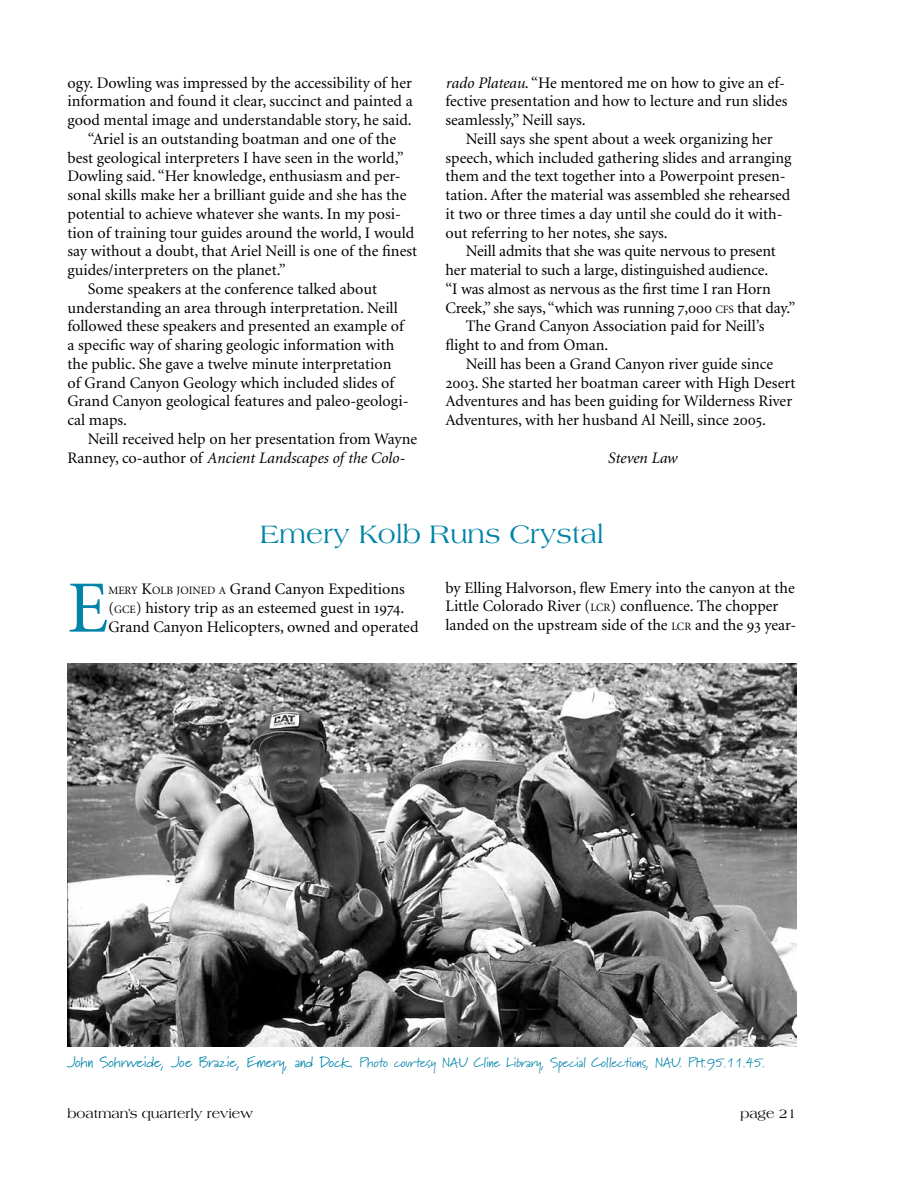
<style>
.page{position:relative;width:918px;height:1188px;background:#fff}
.page>*{position:absolute;margin:0;border:0;box-sizing:border-box;transform-origin:0 0}
.t1{font:73.8px "Minion";color:#0084a9}
.t2{font:27px "Americana";color:#0084a9}
.t3{font:16.05px/18.8px "Minion";color:#000}
.t4{font:italic 16.05px "Minion";color:#000}
.t5{font:13.5px "Marydale";letter-spacing:-.01em;color:#0084a9}
.t6{font:13.5px "Americana";color:#000}
.s1{font-style:normal}
.s2{font-style:italic}
.s3{font-family:"Minion Exp"}
.s4{font-size:11.25px}
.s5{font-style:inherit}
.s6{font-size:15px}
</style>
<div class="page">
<img style="left:68px;top:663px;width:728px;height:384px">
<p class="t3" style="left:68px;top:74px;width:346px">ogy. Dowling was impressed by the accessibility of her</p>
<p class="t3" style="left:68px;top:93px;width:347px">information and found it clear, succinct and painted a</p>
<p class="t3" style="left:68px;top:111px;width:346px">good mental image and understandable story, he said.</p>
<p class="t3" style="left:88px;top:130px;width:310px">“Ariel is an outstanding boatman and one of the</p>
<p class="t3" style="left:68px;top:149px;width:338px">best geological interpreters I have seen in the world,”</p>
<p class="t3" style="left:68px;top:168px;width:335px">Dowling said. “Her knowledge, enthusiasm and per-</p>
<p class="t3" style="left:68px;top:186px;width:340px">sonal skills make her a brilliant guide and she has the</p>
<p class="t3" style="left:68px;top:205px;width:335px">potential to achieve whatever she wants. In my posi-</p>
<p class="t3" style="left:68px;top:224px;width:348px">tion of training tour guides around the world, I would</p>
<p class="t3" style="left:68px;top:243px;width:351px">say without a doubt, that Ariel Neill is one of the finest</p>
<p class="t3" style="left:68px;top:261px;width:220px">guides/interpreters on the planet.”</p>
<p class="t3" style="left:88px;top:280px;width:291px">Some speakers at the conference talked about</p>
<p class="t3" style="left:68px;top:299px;width:332px">understanding an area through interpretation. Neill</p>
<p class="t3" style="left:68px;top:318px;width:338px">followed these speakers and presented an example of</p>
<p class="t3" style="left:68px;top:336px;width:328px">a specific way of sharing geologic information with</p>
<p class="t3" style="left:68px;top:355px;width:326px">the public. She gave a twelve minute interpretation</p>
<p class="t3" style="left:68px;top:374px;width:328px">of Grand Canyon Geology which included slides of</p>
<p class="t3" style="left:68px;top:393px;width:343px">Grand Canyon geological features and paleo-geologi-</p>
<p class="t3" style="left:68px;top:411px;width:61px">cal maps.</p>
<p class="t3" style="left:88px;top:430px;width:331px">Neill received help on her presentation from Wayne</p>
<p class="t4" style="left:68px;top:450px;width:339px"><span class="s1">Ranney, co-author of</span> Ancient Landscapes of the Colo-</p>
<p class="t3" style="left:446px;top:74px;width:343px"><span class="s2">rado Plateau</span>. “He mentored me on how to give an ef&shy;fective presentation and how to lecture and run slides seamlessly,” Neill says.</p>
<p class="t3" style="left:446px;top:130px;width:348px;text-indent:20px">Neill says she spent about a week organizing her speech, which included gathering slides and arranging them and the text together into a Powerpoint presen&shy;tation. After the material was assembled she rehearsed it two or three times a day until she could do it with&shy;out referring to her notes, she says.</p>
<p class="t3" style="left:466px;top:243px;width:312px">Neill admits that she was quite nervous to present</p>
<p class="t3" style="left:446px;top:261px;width:324px">her material to such a large, distinguished audience.</p>
<p class="t3" style="left:446px;top:280px;width:327px">“I was almost as nervous as the first time I ran Horn</p>
<p class="t3" style="left:446px;top:299px;width:351px">Creek,” she says, “which was running <span class="s3">7</span>,<span class="s3">000</span> <span class="s4">CFS</span> that day.”</p>
<p class="t3" style="left:466px;top:318px;width:300px">The Grand Canyon Association paid for Neill’s</p>
<p class="t3" style="left:445px;top:336px;width:164px">flight to and from Oman.</p>
<p class="t3" style="left:466px;top:355px;width:309px">Neill has been a Grand Canyon river guide since</p>
<p class="t3" style="left:445px;top:374px;width:352px"><span class="s3">2003</span>. She started her boatman career with High Desert</p>
<p class="t3" style="left:445px;top:393px;width:348px">Adventures and has been guiding for Wilderness River</p>
<p class="t3" style="left:445px;top:411px;width:322px">Adventures, with her husband Al Neill, since <span class="s3">2005</span>.</p>
<p class="t4" style="left:608px;top:450px;width:71px">Steven Law</p>
<h2 class="t2" style="left:260px;top:519px;width:345px">Emery Kolb Runs Crystal</h2>
<h1 class="t1" style="left:68px;top:572px;width:42px">E</h1>
<p class="t3" style="left:108px;top:580px;width:312px"><span class="s4">MERY</span> <span class="s5">K</span><span class="s4">OLB JOINED A</span> Grand Canyon Expeditions (<span class="s4">GCE</span><span class="s5">)</span> history trip as an esteemed guest in <span class="s3">1974</span>.<br>Grand Canyon Helicopters, owned and operated</p>
<p class="t3" style="left:445px;top:579px;width:353px">by Elling Halvorson, flew Emery into the canyon at the<br>Little Colorado River (<span class="s4">LCR</span><span class="s5">)</span> confluence. The chopper landed on the upstream side of the <span class="s4">LCR</span> and the <span class="s3">93</span> year-</p>
<p class="t5" style="left:68px;top:1055px;width:699px"><span class="s6">John Sohrweide, Joe Brazie, Emery, and Dock.</span> Photo courtesy NAU Cline Library, Special Collections, NAU. PH.95.11.45.</p>
<p class="t6" style="left:68px;top:1106px;width:187px">boatman’s quarterly review</p>
<p class="t6" style="left:740px;top:1106px;width:58px">page 21</p>
</div>
